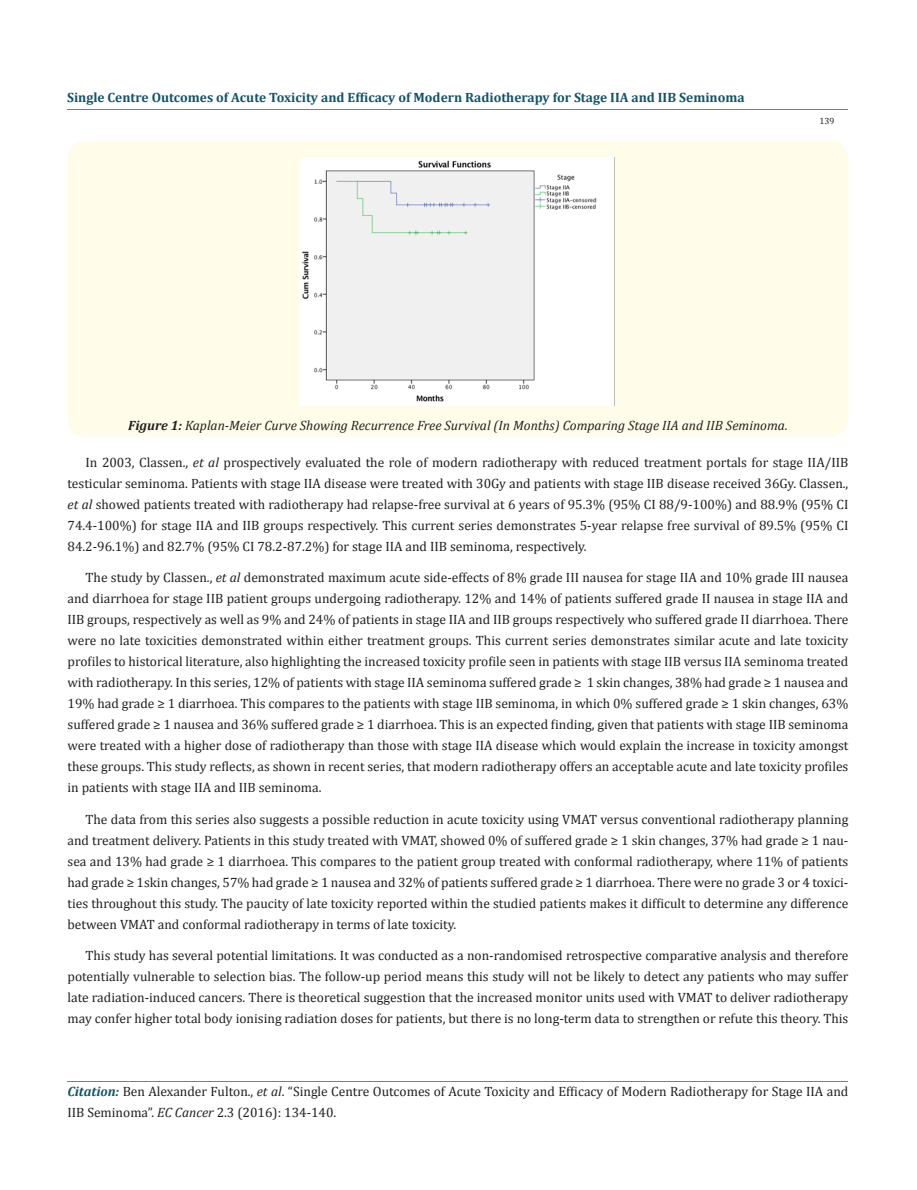
<style>
.page{position:relative;width:917px;height:1190px;background:#fff}
.page>*{position:absolute;margin:0;border:0;box-sizing:border-box;transform-origin:0 0}
.t1{font:13.5px/21px "Cambria";color:#231f20;text-align:justify}
.t2{font:italic 13.5px "Cambria";color:#231f20}
.t3{font:700 13.5px "Cambria";color:#0e546a}
.t4{font:9px "Cambria";color:#231f20}
.s1{font-weight:700}
.s2{font-style:italic}
.s3{font-weight:700;font-style:italic;color:#0e546a}
</style>
<div class="page">
<hr style="left:68px;top:1081px;width:780px;height:1px;background:#e05d1a">
<div style="left:68px;top:141px;width:780px;height:296px;background:#fffde9;border-radius:18px"></div>
<img style="left:299px;top:158px;width:316px;height:247px">
<p class="t3" style="left:67px;top:88px;width:679px">Single Centre Outcomes of Acute Toxicity and Efficacy of Modern Radiotherapy for Stage IIA and IIB Seminoma</p>
<p class="t4" style="left:819px;top:116px;width:16px">139</p>
<p class="t2" style="left:128px;top:416px;width:661px"><span class="s1">Figure 1:</span> Kaplan-Meier Curve Showing Recurrence Free Survival (In Months) Comparing Stage IIA and IIB Seminoma.</p>
<p class="t1" style="left:68px;top:451px;width:782px;text-indent:18px">In 2003, Classen., <span class="s2">et al</span> prospectively evaluated the role of modern radiotherapy with reduced treatment portals for stage IIA/IIB testicular seminoma. Patients with stage IIA disease were treated with 30Gy and patients with stage IIB disease received 36Gy. Classen., <span class="s2">et al</span> showed patients treated with radiotherapy had relapse-free survival at 6 years of 95.3% (95% CI 88/9-100%) and 88.9% (95% CI 74.4-100%) for stage IIA and IIB groups respectively. This current series demonstrates 5-year relapse free survival of 89.5% (95% CI 84.2-96.1%) and 82.7% (95% CI 78.2-87.2%) for stage IIA and IIB seminoma, respectively.</p>
<p class="t1" style="left:67px;top:567px;width:782px;text-indent:18px">The study by Classen., <span class="s2">et al</span> demonstrated maximum acute side-effects of 8% grade III nausea for stage IIA and 10% grade III nausea and diarrhoea for stage IIB patient groups undergoing radiotherapy. 12% and 14% of patients suffered grade II nausea in stage IIA and IIB groups, respectively as well as 9% and 24% of patients in stage IIA and IIB groups respectively who suffered grade II diarrhoea. There were no late toxicities demonstrated within either treatment groups. This current series demonstrates similar acute and late toxicity profiles to historical literature, also highlighting the increased toxicity profile seen in patients with stage IIB versus IIA seminoma treated with radiotherapy. In this series, 12% of patients with stage IIA seminoma suffered grade ≥ 1 skin changes, 38% had grade ≥ 1 nausea and 19% had grade ≥ 1 diarrhoea. This compares to the patients with stage IIB seminoma, in which 0% suffered grade ≥ 1 skin changes, 63% suffered grade ≥ 1 nausea and 36% suffered grade ≥ 1 diarrhoea. This is an expected finding, given that patients with stage IIB seminoma were treated with a higher dose of radiotherapy than those with stage IIA disease which would explain the increase in toxicity amongst these groups. This study reflects, as shown in recent series, that modern radiotherapy offers an acceptable acute and late toxicity profiles in patients with stage IIA and IIB seminoma.</p>
<p class="t1" style="left:67px;top:808px;width:782px;text-indent:18px">The data from this series also suggests a possible reduction in acute toxicity using VMAT versus conventional radiotherapy planning and treatment delivery. Patients in this study treated with VMAT, showed 0% of suffered grade ≥ 1 skin changes, 37% had grade ≥ 1 nau&shy;sea and 13% had grade ≥ 1 diarrhoea. This compares to the patient group treated with conformal radiotherapy, where 11% of patients had grade ≥ 1skin changes, 57% had grade ≥ 1 nausea and 32% of patients suffered grade ≥ 1 diarrhoea. There were no grade 3 or 4 toxici&shy;ties throughout this study. The paucity of late toxicity reported within the studied patients makes it difficult to determine any difference between VMAT and conformal radiotherapy in terms of late toxicity.</p>
<p class="t1" style="left:67px;top:945px;width:782px;text-indent:18px">This study has several potential limitations. It was conducted as a non-randomised retrospective comparative analysis and therefore potentially vulnerable to selection bias. The follow-up period means this study will not be likely to detect any patients who may suffer late radiation-induced cancers. There is theoretical suggestion that the increased monitor units used with VMAT to deliver radiotherapy may confer higher total body ionising radiation doses for patients, but there is no long-term data to strengthen or refute this theory. This</p>
<p class="t1" style="left:67px;top:1081px;width:782px"><span class="s3">Citation:</span> Ben Alexander Fulton., <span class="s2">et al</span>. “Single Centre Outcomes of Acute Toxicity and Efficacy of Modern Radiotherapy for Stage IIA and<br>IIB Seminoma”. <span class="s2">EC Cancer</span> 2.3 (2016): 134-140.</p>
</div>
